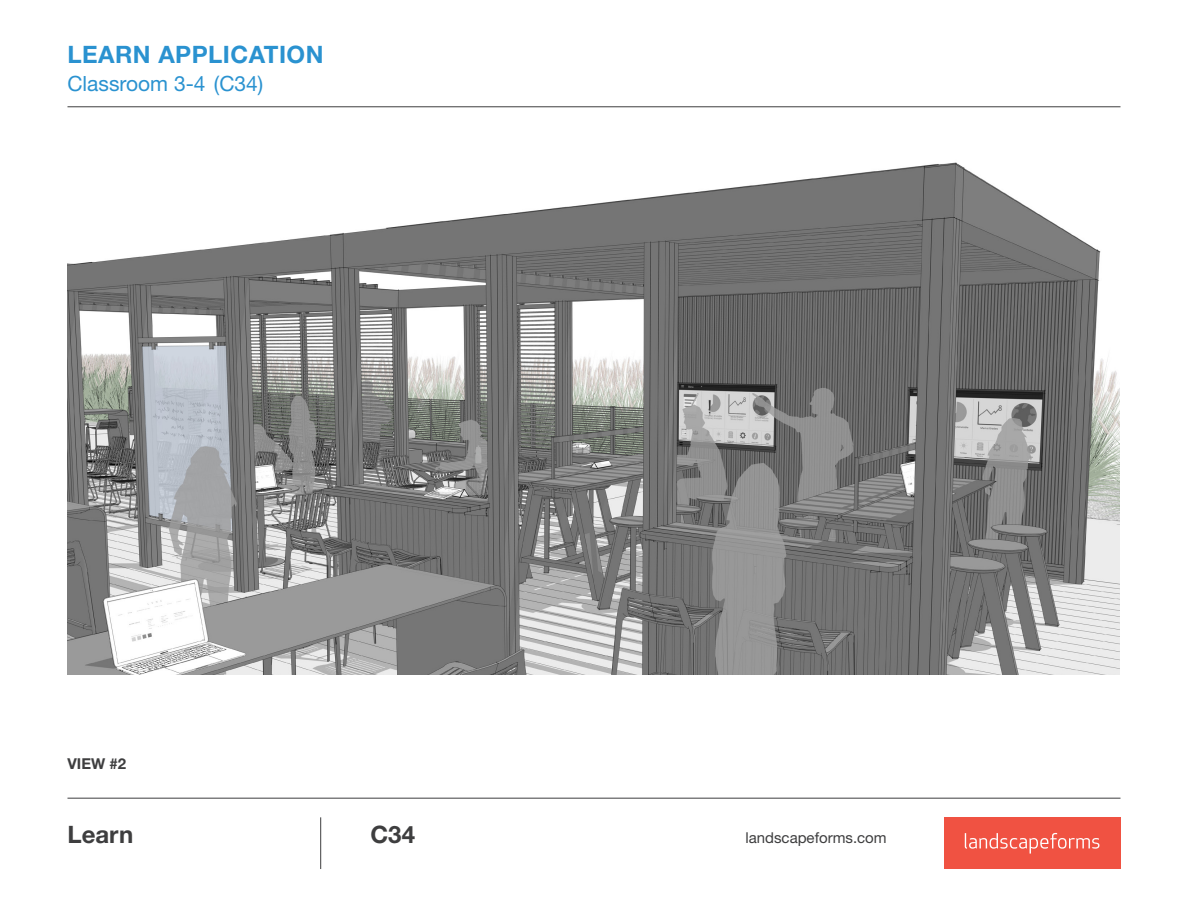
<style>
.page{position:relative;width:1188px;height:918px;background:#fff}
.page>*{position:absolute;margin:0;border:0;box-sizing:border-box;transform-origin:0 0}
.t1{font:700 24px "Helvetica Neue LT Pro";letter-spacing:.02em;color:#2a92d0}
.t2{font:700 24px "Helvetica Neue LT Pro";color:#3e3e3f}
.t3{font:21px "Helvetica Neue LT Pro";color:#2a92d0}
.t4{font:15px "Helvetica Neue LT Pro";color:#3e3e3f}
.t5{font:700 15px "Helvetica Neue LT Pro";color:#3e3e3f}
</style>
<div class="page">
<img style="left:67px;top:162px;width:1053px;height:513px">
<hr style="left:67px;top:106px;width:1054px;height:1px;background:#3e3e3f">
<hr style="left:67px;top:798px;width:1054px;height:1px;background:#3e3e3f">
<hr style="left:320px;top:817px;width:1px;height:52px;background:#3e3e3f">
<div style="left:944px;top:817px;width:177px;height:52px;background:#f05242"></div>
<svg style="left:965px;top:833px;width:134px;height:21px"></svg>
<p class="t1" style="left:67px;top:40px;width:258px">LEARN APPLICATION</p>
<p class="t3" style="left:67px;top:70px;width:197px">Classroom 3-4 (C34)</p>
<p class="t5" style="left:67px;top:754px;width:60px">VIEW #2</p>
<p class="t2" style="left:67px;top:819px;width:67px">Learn</p>
<p class="t2" style="left:371px;top:819px;width:46px">C34</p>
<p class="t4" style="left:746px;top:828px;width:143px">landscapeforms.com</p>
</div>
